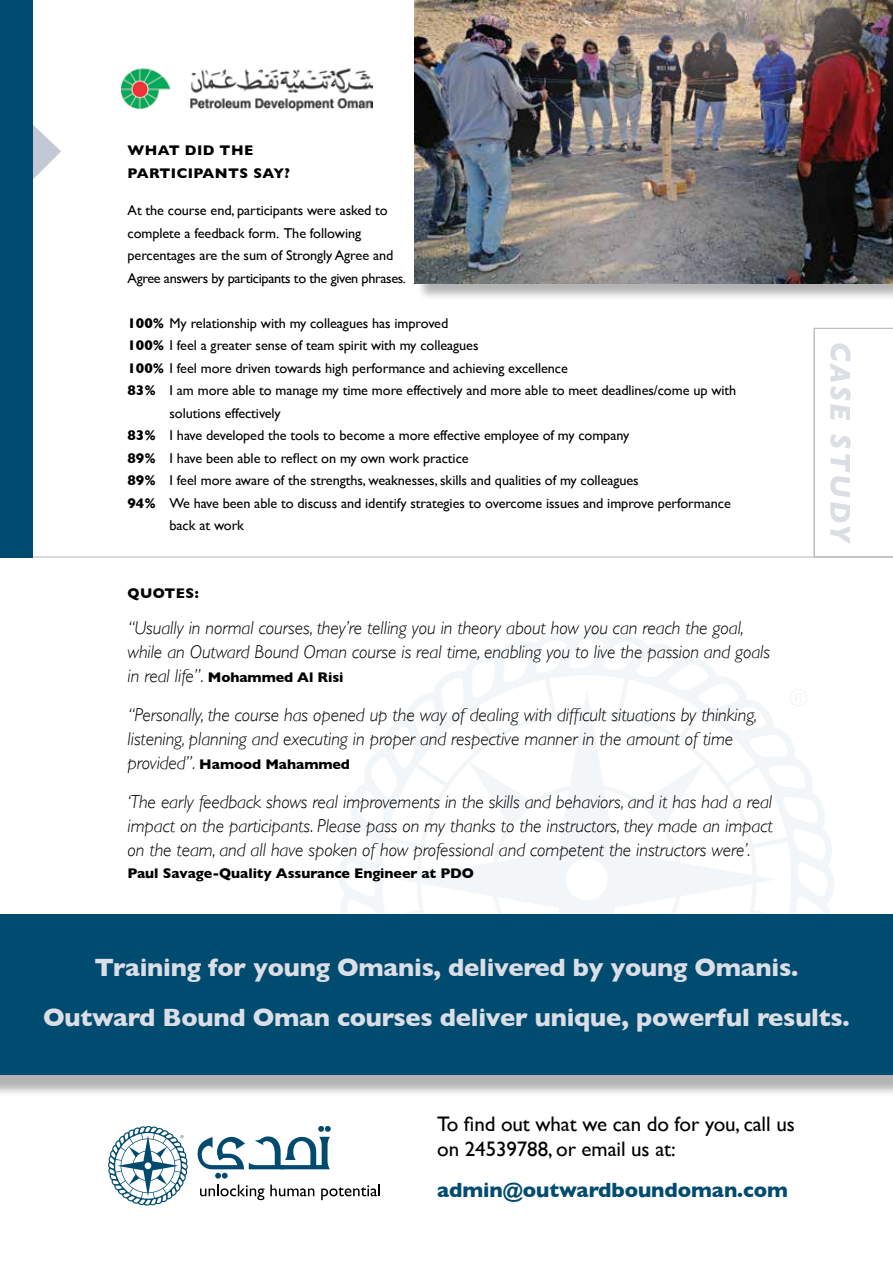
<style>
.page{position:relative;width:893px;height:1263px;background:#fff}
.page>*{position:absolute;margin:0;border:0;box-sizing:border-box;transform-origin:0 0}
.t1{font:italic 700 28.5px "Gill Sans";letter-spacing:.1em;color:#dcdee5}
.t2{font:700 25.5px/49.5px "Gill Sans";letter-spacing:-.01em;color:#dcdee5;text-align:center}
.t3{font:21px/25.5px "Gill Sans";letter-spacing:-.005em;color:#000}
.t4{font:700 21px "Gill Sans";letter-spacing:-.005em;color:#004b70}
.t5{font:italic 300 18.75px/24px "Gill Sans";letter-spacing:-.005em;color:#000}
.t6{font:14.25px/22.5px "Gill Sans";letter-spacing:-.005em;color:#000}
.t7{font:700 14.25px "Gill Sans";letter-spacing:-.005em;color:#000}
.t8{font:700 14.25px/22.5px "Gill Sans";letter-spacing:.03em;color:#000}
.s1{font-weight:700}
.s2{font-weight:300;font-style:italic;font-size:18.75px}
</style>
<div class="page">
<svg style="left:33px;top:125px;width:28px;height:54px"></svg>
<svg style="left:339px;top:632px;width:495px;height:282px"></svg>
<svg style="left:544px;top:675px;width:12px;height:14px"></svg>
<svg style="left:383px;top:836px;width:13px;height:12px"></svg>
<svg style="left:383px;top:910px;width:13px;height:4px"></svg>
<svg style="left:777px;top:910px;width:13px;height:4px"></svg>
<svg style="left:777px;top:837px;width:14px;height:11px"></svg>
<svg style="left:618px;top:675px;width:12px;height:14px"></svg>
<svg style="left:396px;top:689px;width:381px;height:225px"></svg>
<svg style="left:789px;top:688px;width:19px;height:19px"></svg>
<hr style="left:31px;top:556px;width:862px;height:1px;background:#bcbec0">
<div style="left:417px;top:0;width:476px;height:302px;background:#000;opacity:.3"></div>
<img style="left:414px;top:0;width:479px;height:283px">
<div style="left:0;top:0;width:33px;height:557px;background:#004b70"></div>
<div style="left:0;top:921px;width:893px;height:176px;background:#000;opacity:.3"></div>
<div style="left:0;top:914px;width:893px;height:160px;background:#004b70"></div>
<img style="left:121px;top:68px;width:252px;height:44px">
<svg style="left:814px;top:328px;width:79px;height:228px"></svg>
<svg style="left:108px;top:1126px;width:80px;height:80px"></svg>
<svg style="left:200px;top:1184px;width:64px;height:16px"></svg>
<svg style="left:270px;top:1184px;width:44px;height:12px"></svg>
<svg style="left:321px;top:1184px;width:59px;height:16px"></svg>
<svg style="left:198px;top:1126px;width:133px;height:52px"></svg>
<p class="t8" style="left:128px;top:139px;width:164px">WHAT DID THE<br>PARTICIPANTS SAY?</p>
<p class="t6" style="left:128px;top:199px;width:280px">At the course end, participants were asked to complete a feedback form. The following percentages are the sum of Strongly Agree and Agree answers by participants to the given phrases.</p>
<p class="t6" style="left:128px;top:311px;width:322px"><span class="s1">100%</span> My relationship with my colleagues has improved</p>
<p class="t6" style="left:128px;top:334px;width:352px"><span class="s1">100%</span> I feel a greater sense of team spirit with my colleagues</p>
<p class="t6" style="left:128px;top:356px;width:442px"><span class="s1">100%</span> I feel more driven towards high performance and achieving excellence</p>
<p class="t6" style="left:128px;top:379px;width:610px"><span class="s1">83%</span> I am more able to manage my time more effectively and more able to meet deadlines/come up with</p>
<p class="t6" style="left:170px;top:401px;width:113px">solutions effectively</p>
<p class="t6" style="left:128px;top:424px;width:503px"><span class="s1">83%</span> I have developed the tools to become a more effective employee of my company</p>
<p class="t6" style="left:128px;top:446px;width:343px"><span class="s1">89%</span> I have been able to reflect on my own work practice</p>
<p class="t6" style="left:128px;top:469px;width:513px"><span class="s1">89%</span> I feel more aware of the strengths, weaknesses, skills and qualities of my colleagues</p>
<p class="t6" style="left:128px;top:491px;width:605px"><span class="s1">94%</span> We have been able to discuss and identify strategies to overcome issues and improve performance</p>
<p class="t6" style="left:170px;top:514px;width:76px">back at work</p>
<p class="t7" style="left:128px;top:581px;width:73px">QUOTES:</p>
<h3 class="t5" style="left:128px;top:615px;width:644px">“Usually in normal courses, they’re telling you in theory about how you can reach the goal, while an Outward Bound Oman course is real time, enabling you to live the passion and goals</h3>
<p class="t7" style="left:128px;top:665px;width:218px"><span class="s2">in real life”.</span> Mohammed Al Risi</p>
<h3 class="t5" style="left:128px;top:702px;width:631px">“Personally, the course has opened up the way of dealing with difficult situations by thinking, listening, planning and executing in proper and respective manner in the amount of time</h3>
<p class="t7" style="left:128px;top:752px;width:224px"><span class="s2">provided”.</span> Hamood Mahammed</p>
<p class="t5" style="left:128px;top:789px;width:647px;text-align:justify">‘The early feedback shows real improvements in the skills and behaviors, and it has had a real impact on the participants. Please pass on my thanks to the instructors, they made an impact on the team, and all have spoken of how professional and competent the instructors were’.</p>
<p class="t7" style="left:128px;top:862px;width:348px">Paul Savage-Quality Assurance Engineer at PDO</p>
<h1 class="t1" style="left:857px;top:342px;width:203px;rotate:90deg">CASE STUDY</h1>
<h2 class="t2" style="left:43px;top:942px;width:808px">Training for young Omanis, delivered by young Omanis.<br>Outward Bound Oman courses deliver unique, powerful results.</h2>
<h3 class="t3" style="left:437px;top:1111px;width:359px">To find out what we can do for you, call us on 24539788, or email us at:</h3>
<h3 class="t4" style="left:437px;top:1173px;width:352px">admin@outwardboundoman.com</h3>
</div>
